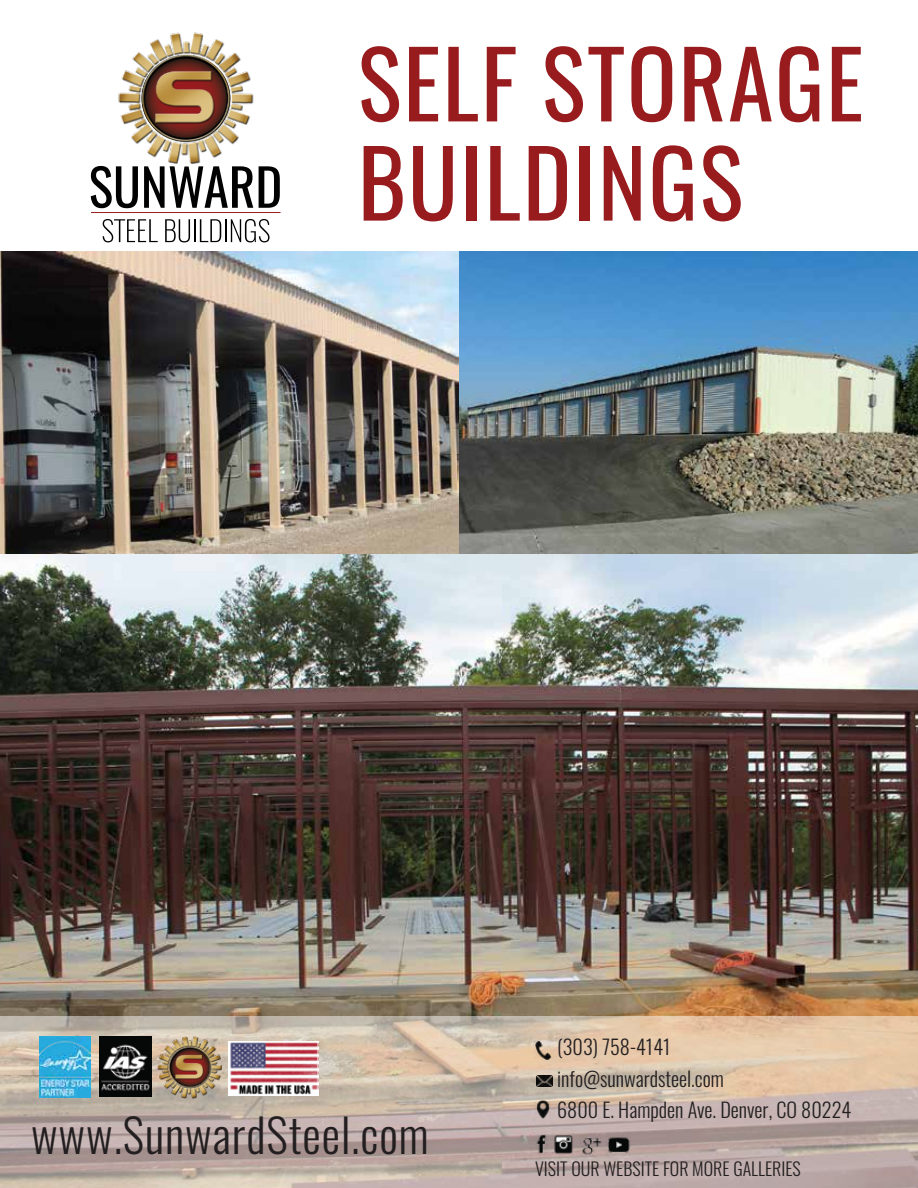
<style>
.page{position:relative;width:918px;height:1188px;background:#fff}
.page>*{position:absolute;margin:0;border:0;box-sizing:border-box;transform-origin:0 0}
.t1{font:92.1px/99.1px "Oswald";letter-spacing:.02em;color:#981b1e}
.t2{font:300 46.35px "Oswald";letter-spacing:.02em;color:#231f20}
.t3{font:300 20.25px/31.2px "Oswald";color:#231f20}
.t4{font:300 18px "Oswald";color:#231f20}
</style>
<div class="page">
<svg style="left:91px;top:166px;width:47px;height:42px"></svg>
<svg style="left:144px;top:177px;width:109px;height:31px"></svg>
<svg style="left:259px;top:166px;width:21px;height:42px"></svg>
<svg style="left:103px;top:219px;width:55px;height:23px"></svg>
<svg style="left:165px;top:219px;width:25px;height:23px"></svg>
<hr style="left:194px;top:219px;width:2px;height:23px;background:#010101">
<svg style="left:200px;top:219px;width:21px;height:23px"></svg>
<hr style="left:225px;top:219px;width:2px;height:23px;background:#010101">
<svg style="left:231px;top:219px;width:39px;height:23px"></svg>
<hr style="left:91px;top:212px;width:190px;height:1px;background:#981b1e">
<img style="left:110px;top:32px;width:150px;height:145px">
<img style="left:459px;top:252px;width:459px;height:303px">
<img style="left:0;top:252px;width:459px;height:303px">
<img style="left:0;top:555px;width:918px;height:461px">
<svg style="left:0;top:1016px;width:918px;height:172px;background:#c6b4a7"></svg>
<img style="left:99px;top:1037px;width:52px;height:60px">
<img style="left:39px;top:1037px;width:51px;height:60px">
<img style="left:155px;top:1033px;width:70px;height:71px">
<img style="left:228px;top:1042px;width:90px;height:53px">
<svg style="left:170px;top:1048px;width:40px;height:39px"></svg>
<div style="left:170px;top:1047px;width:41px;height:40px;border:1px solid #010101;border-radius:50%"></div>
<img style="left:606px;top:1133px;width:24px;height:24px">
<img style="left:531px;top:1134px;width:43px;height:20px">
<img style="left:579px;top:1134px;width:23px;height:22px">
<img style="left:533px;top:1042px;width:19px;height:18px">
<img style="left:534px;top:1100px;width:18px;height:18px">
<img style="left:537px;top:1075px;width:15px;height:12px">
<h1 class="t1" style="left:358px;top:25px;width:507px">SELF STORAGE<br>BUILDINGS</h1>
<h2 class="t2" style="left:31px;top:1094px;width:399px">www.SunwardSteel.com</h2>
<p class="t3" style="left:557px;top:1029px;width:296px">(303) 758-4141<br>info@sunwardsteel.com<br>6800 E. Hampden Ave. Denver, CO 80224</p>
<p class="t4" style="left:535px;top:1153px;width:267px">VISIT OUR WEBSITE FOR MORE GALLERIES</p>
</div>
